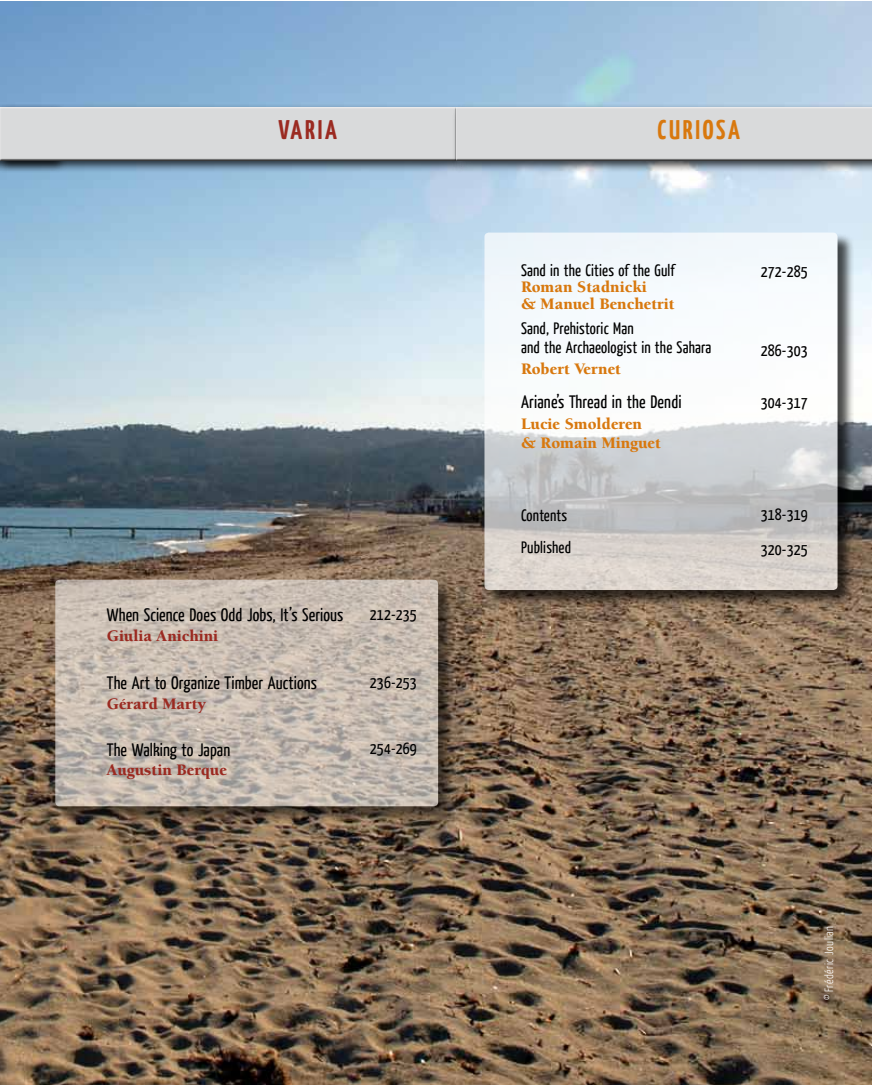
<style>
.page{position:relative;width:872px;height:1085px;background:#fff}
.page>*{position:absolute;margin:0;border:0;box-sizing:border-box;transform-origin:0 0}
.t1{font:700 27px "Yanone Kaffeesatz";letter-spacing:.1em;color:#d8780e}
.t2{font:700 27px "Yanone Kaffeesatz";letter-spacing:.1em;color:#9b2a21}
.t3{font:18px "Yanone Kaffeesatz";letter-spacing:.005em;color:#000}
.t4{font:16.5px/19.8px "Yanone Kaffeesatz";letter-spacing:.01em;color:#000}
.t5{font:900 16.5px/16.5px "Berkeley";color:#d8780e}
.t6{font:900 16.5px "Berkeley";color:#9b2a21}
.t7{font:300 12px "Yanone Kaffeesatz";letter-spacing:.035em;color:#fff}
</style>
<div class="page">
<img style="left:0;top:1px;width:872px;height:1083px">
<div style="left:0;top:104px;width:469px;height:69px;background:#000;opacity:.75"></div>
<div style="left:0;top:106px;width:458px;height:56px;background:#000;opacity:.75"></div>
<div style="left:452px;top:104px;width:420px;height:69px;background:#000;opacity:.75"></div>
<div style="left:455px;top:106px;width:417px;height:56px;background:#000;opacity:.75"></div>
<svg style="left:485px;top:233px;width:369px;height:374px;background:#635c54"></svg>
<svg style="left:484px;top:232px;width:353px;height:358px"></svg>
<svg style="left:56px;top:579px;width:399px;height:243px;background:#564738"></svg>
<svg style="left:55px;top:579px;width:383px;height:227px;background:#c5bab0"></svg>
<h1 class="t2" style="left:278px;top:112px;width:60px">VARIA</h1>
<h1 class="t1" style="left:657px;top:112px;width:84px">CURIOSA</h1>
<p class="t3" style="left:107px;top:603px;width:238px">When Science Does Odd Jobs, It’s Serious</p>
<p class="t6" style="left:107px;top:627px;width:113px">Giulia Anichini</p>
<p class="t3" style="left:107px;top:671px;width:212px">The Art to Organize Timber Auctions</p>
<p class="t6" style="left:107px;top:694px;width:101px">Gérard Marty</p>
<p class="t3" style="left:107px;top:737px;width:125px">The Walking to Japan</p>
<p class="t6" style="left:107px;top:761px;width:122px">Augustin Berque</p>
<p class="t4" style="left:370px;top:604px;width:48px">212-235</p>
<p class="t4" style="left:370px;top:671px;width:48px">236-253</p>
<p class="t4" style="left:370px;top:738px;width:48px">254-269</p>
<p class="t4" style="left:521px;top:259px;width:155px">Sand in the Cities of the Gulf</p>
<p class="t5" style="left:521px;top:279px;width:155px">Roman Stadnicki<br>&amp; Manuel Benchetrit</p>
<p class="t4" style="left:521px;top:317px;width:192px">Sand, Prehistoric Man<br>and the Archaeologist in the Sahara</p>
<p class="t5" style="left:521px;top:361px;width:101px">Robert Vernet</p>
<p class="t3" style="left:521px;top:390px;width:162px">Ariane’s Thread in the Dendi</p>
<p class="t5" style="left:521px;top:413px;width:141px;line-height:19.8px">Lucie Smolderen &amp; Romain Minguet</p>
<p class="t4" style="left:521px;top:498px;width:52px;line-height:32.5px">Contents<br>Published</p>
<p class="t4" style="left:760px;top:261px;width:48px">272-285</p>
<p class="t4" style="left:760px;top:339px;width:48px">286-303</p>
<p class="t4" style="left:760px;top:392px;width:48px">304-317</p>
<p class="t4" style="left:760px;top:503px;width:48px">318-319</p>
<p class="t4" style="left:760px;top:538px;width:48px">320-325</p>
<p class="t7" style="left:821px;top:999px;width:75px;rotate:-90deg">© Frédéric Joulian</p>
</div>
